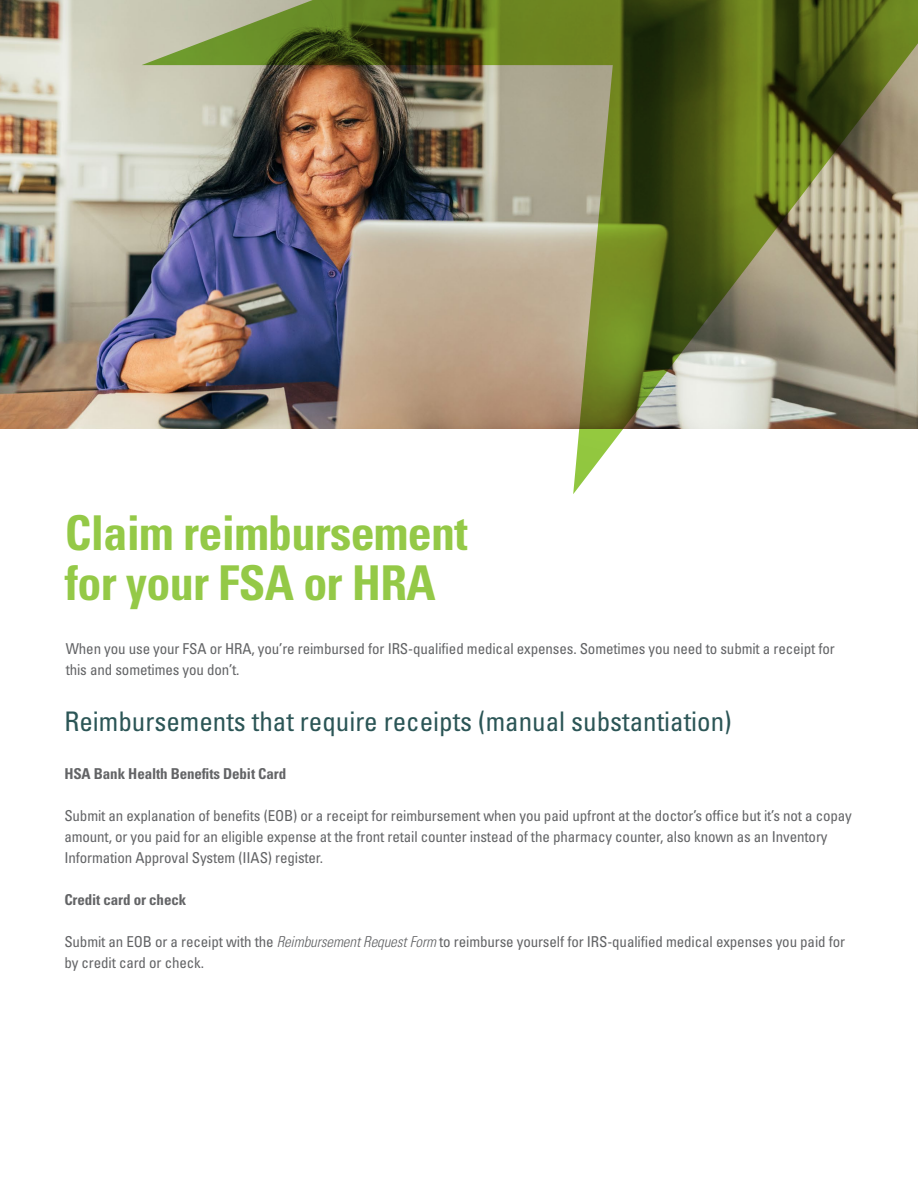
<style>
.page{position:relative;width:918px;height:1188px;background:#fff}
.page>*{position:absolute;margin:0;border:0;box-sizing:border-box;transform-origin:0 0}
.t1{font:700 condensed 48px/49.5px "Univers LT Std";letter-spacing:-.015em;color:#94c947}
.t2{font:condensed 27px "Univers LT Std";color:#2b5556}
.t3{font:condensed 15px/21px "Univers LT Std";letter-spacing:-.01em;color:#636466}
.t4{font:700 condensed 15px "Univers LT Std";letter-spacing:-.01em;color:#636466}
.s1{font-weight:300;font-style:italic}
</style>
<div class="page">
<img style="left:0;top:0;width:142px;height:428px">
<img style="left:142px;top:0;width:776px;height:494px">
<h1 class="t1" style="left:65px;top:508px;width:405px">Claim reimbursement for your FSA or HRA</h1>
<p class="t3" style="left:66px;top:638px;width:771px">When you use your FSA or HRA, you’re reimbursed for IRS-qualified medical expenses. Sometimes you need to submit a receipt for this and sometimes you don’t.</p>
<h2 class="t2" style="left:64px;top:705px;width:669px">Reimbursements that require receipts (manual substantiation)</h2>
<p class="t4" style="left:64px;top:765px;width:223px">HSA Bank Health Benefits Debit Card</p>
<p class="t3" style="left:64px;top:805px;width:789px">Submit an explanation of benefits (EOB) or a receipt for reimbursement when you paid upfront at the doctor’s office but it’s not a copay amount, or you paid for an eligible expense at the front retail counter instead of the pharmacy counter, also known as an Inventory<br>Information Approval System (IIAS) register.</p>
<p class="t4" style="left:64px;top:891px;width:123px">Credit card or check</p>
<p class="t3" style="left:64px;top:931px;width:782px">Submit an EOB or a receipt with the <span class="s1">Reimbursement Request Form</span> to reimburse yourself for IRS-qualified medical expenses you paid for by credit card or check.</p>
</div>
